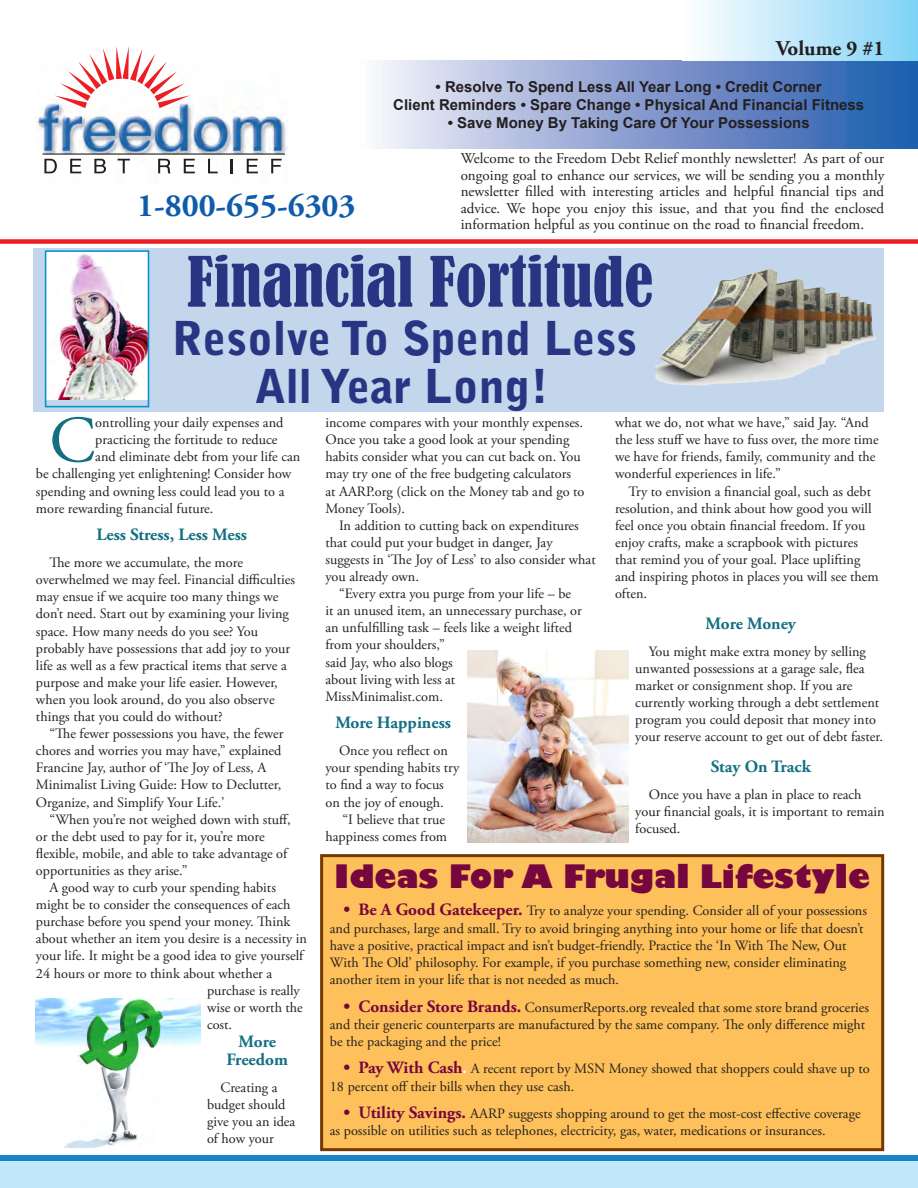
<style>
.page{position:relative;width:918px;height:1188px;background:#fff}
.page>*{position:absolute;margin:0;border:0;box-sizing:border-box;transform-origin:0 0}
.Normal_Paragraph_Sty{font:65.85px "Adobe Garamond Pro";color:#156f83}
.t1{font:condensed 64.5px "Bernard";color:#283583}
.t2{font:900 46.5px "Bell Gothic Std";color:#283583}
.t3{font:700 32.55px "Adobe Garamond Pro";color:#105cab}
.Normal_Paragraph_Sty-2{font:800 31.5px "Gill Sans";color:#76063e}
.t4{font:700 21px "Adobe Garamond Pro";color:#231f20}
.Normal_Paragraph_Sty-3{font:700 17.25px/18px "Adobe Garamond Pro";color:#156f83;text-align:center}
.t5{font:15px/16.5px "Adobe Garamond Pro";color:#231f20;text-align:justify}
.t6{font:700 15px "Arial";color:#231f20}
.Normal_Paragraph_Sty-4{font:14.25px/17.1px "Adobe Garamond Pro";color:#231f20}
.s1{font-weight:700;font-size:17.25px;color:#76063e}
.s2{font-weight:700;font-size:17.25px;color:#fff}
</style>
<div class="page">
<div style="left:0;top:1155px;width:918px;height:7px;background:#1b82c5"></div>
<div style="left:0;top:1162px;width:918px;height:26px;background:#c1e8fa"></div>
<div style="left:0;top:239px;width:918px;height:5px;background:#ee1d23"></div>
<div style="left:357px;top:61px;width:561px;height:88px;background:linear-gradient(to right,#f9f1f9,#1b54a9)"></div>
<div style="left:682px;top:0;width:236px;height:61px;background:linear-gradient(to right,#fffefe,#80d2f6)"></div>
<img style="left:35px;top:103px;width:253px;height:71px">
<svg style="left:55px;top:46px;width:135px;height:62px"></svg>
<svg style="left:44px;top:159px;width:13px;height:14px"></svg>
<svg style="left:70px;top:159px;width:11px;height:14px"></svg>
<svg style="left:94px;top:159px;width:12px;height:14px"></svg>
<svg style="left:118px;top:159px;width:12px;height:14px"></svg>
<svg style="left:158px;top:159px;width:13px;height:14px"></svg>
<svg style="left:184px;top:159px;width:11px;height:14px"></svg>
<svg style="left:208px;top:159px;width:10px;height:14px"></svg>
<hr style="left:230px;top:159px;width:3px;height:14px;background:#231f20">
<svg style="left:247px;top:159px;width:11px;height:14px"></svg>
<svg style="left:271px;top:159px;width:11px;height:14px"></svg>
<hr style="left:43px;top:153px;width:242px;height:2px;background:#231f20">
<div style="left:33px;top:248px;width:851px;height:164px;background:#c3d6ec"></div>
<div style="left:322px;top:856px;width:561px;height:294px;background:#fdc05a"></div>
<div style="left:320px;top:854px;width:564px;height:297px;border:3px solid #743801"></div>
<img style="left:48px;top:253px;width:98px;height:147px">
<div style="left:45px;top:250px;width:104px;height:157px;border:2px solid #0093d2"></div>
<img style="left:467px;top:651px;width:162px;height:192px">
<img style="left:36px;top:999px;width:165px;height:148px">
<img style="left:655px;top:269px;width:221px;height:116px">
<p class="t4" style="left:776px;top:36px;width:110px">Volume 9 #1</p>
<p class="t6" style="left:436px;top:77px;width:388px">• Resolve To Spend Less All Year Long • Credit Corner</p>
<p class="t6" style="left:393px;top:95px;width:472px">Client Reminders • Spare Change • Physical And Financial Fitness</p>
<p class="t6" style="left:448px;top:113px;width:364px">• Save Money By Taking Care Of Your Possessions</p>
<p class="t5" style="left:461px;top:151px;width:425px">Welcome to the Freedom Debt Relief monthly newsletter! As part of our ongoing goal to enhance our services, we will be sending you a monthly newsletter filled with interesting articles and helpful financial tips and advice. We hope you enjoy this issue, and that you find the enclosed information helpful as you continue on the road to financial freedom.</p>
<p class="t1" style="left:187px;top:244px;width:467px">Financial Fortitude</p>
<p class="t2" style="left:172px;top:311px;width:466px">Resolve To Spend Less</p>
<p class="t2" style="left:255px;top:359px;width:295px">All Year Long!</p>
<p class="t3" style="left:137px;top:186px;width:220px">1-800-655-6303</p>
<p class="Normal_Paragraph_Sty" style="left:49px;top:401px;width:47px">C</p>
<p class="Normal_Paragraph_Sty-4" style="left:95px;top:415px;width:190px">ontrolling your daily expenses and</p>
<p class="Normal_Paragraph_Sty-4" style="left:95px;top:432px;width:184px">practicing the fortitude to reduce</p>
<p class="Normal_Paragraph_Sty-4" style="left:95px;top:449px;width:207px">and eliminate debt from your life can</p>
<p class="Normal_Paragraph_Sty-4" style="left:36px;top:466px;width:257px">be challenging yet enlightening! Consider how</p>
<p class="Normal_Paragraph_Sty-4" style="left:36px;top:483px;width:250px">spending and owning less could lead you to a</p>
<p class="Normal_Paragraph_Sty-4" style="left:36px;top:500px;width:179px">more rewarding financial future.</p>
<p class="Normal_Paragraph_Sty-3" style="left:96px;top:526px;width:152px">Less Stress, Less Mess</p>
<p class="Normal_Paragraph_Sty-4" style="left:36px;top:555px;width:261px;text-indent:13px">The more we accumulate, the more overwhelmed we may feel. Financial difficulties may ensue if we acquire too many things we don’t need. Start out by examining your living space. How many needs do you see? You probably have possessions that add joy to your life as well as a few practical items that serve a purpose and make your life easier. However, when you look around, do you also observe things that you could do without?</p>
<p class="Normal_Paragraph_Sty-4" style="left:36px;top:726px;width:249px;text-indent:13px">“The fewer possessions you have, the fewer chores and worries you may have,” explained Francine Jay, author of ‘The Joy of Less, A Minimalist Living Guide: How to Declutter, Organize, and Simplify Your Life.’</p>
<p class="Normal_Paragraph_Sty-4" style="left:36px;top:811px;width:256px;text-indent:13px">“When you’re not weighed down with stuff, or the debt used to pay for it, you’re more flexible, mobile, and able to take advantage of opportunities as they arise.”</p>
<p class="Normal_Paragraph_Sty-4" style="left:49px;top:880px;width:228px">A good way to curb your spending habits</p>
<p class="Normal_Paragraph_Sty-4" style="left:36px;top:897px;width:256px">might be to consider the consequences of each</p>
<p class="Normal_Paragraph_Sty-4" style="left:36px;top:914px;width:256px">purchase before you spend your money. Think</p>
<p class="Normal_Paragraph_Sty-4" style="left:36px;top:931px;width:273px">about whether an item you desire is a necessity in</p>
<p class="Normal_Paragraph_Sty-4" style="left:36px;top:948px;width:269px">your life. It might be a good idea to give yourself</p>
<p class="Normal_Paragraph_Sty-4" style="left:36px;top:965px;width:238px">24 hours or more to think about whether a</p>
<p class="Normal_Paragraph_Sty-4" style="left:207px;top:982px;width:94px">purchase is really</p>
<p class="Normal_Paragraph_Sty-4" style="left:207px;top:999px;width:97px">wise or worth the</p>
<p class="Normal_Paragraph_Sty-4" style="left:207px;top:1016px;width:27px">cost.</p>
<p class="Normal_Paragraph_Sty-3" style="left:227px;top:1033px;width:63px">More<br>Freedom</p>
<p class="Normal_Paragraph_Sty-4" style="left:207px;top:1079px;width:90px;text-indent:13px">Creating a budget should give you an idea of how your</p>
<p class="Normal_Paragraph_Sty-4" style="left:326px;top:415px;width:261px">income compares with your monthly expenses.<br>Once you take a good look at your spending habits consider what you can cut back on. You may try one of the free budgeting calculators at AARP.org (click on the Money tab and go to Money Tools).</p>
<p class="Normal_Paragraph_Sty-4" style="left:326px;top:517px;width:272px;text-indent:13px">In addition to cutting back on expenditures that could put your budget in danger, Jay suggests in ‘The Joy of Less’ to also consider what you already own.</p>
<p class="Normal_Paragraph_Sty-4" style="left:326px;top:586px;width:258px;text-indent:13px">“Every extra you purge from your life – be it an unused item, an unnecessary purchase, or an unfulfilling task – feels like a weight lifted from your shoulders,”<br>said Jay, who also blogs<br>about living with less at<br>MissMinimalist.com.</p>
<p class="Normal_Paragraph_Sty-3" style="left:335px;top:714px;width:117px">More Happiness</p>
<p class="Normal_Paragraph_Sty-4" style="left:326px;top:743px;width:135px;text-indent:13px">Once you reflect on your spending habits try to find a way to focus on the joy of enough.</p>
<p class="Normal_Paragraph_Sty-4" style="left:326px;top:811px;width:123px;text-align:right">“I believe that true happiness comes from</p>
<p class="Normal_Paragraph_Sty-4" style="left:615px;top:415px;width:265px">what we do, not what we have,” said Jay. “And the less stuff we have to fuss over, the more time we have for friends, family, community and the wonderful experiences in life.”</p>
<p class="Normal_Paragraph_Sty-4" style="left:615px;top:483px;width:265px;text-indent:13px">Try to envision a financial goal, such as debt resolution, and think about how good you will feel once you obtain financial freedom. If you enjoy crafts, make a scrapbook with pictures that remind you of your goal. Place uplifting and inspiring photos in places you will see them often.</p>
<p class="Normal_Paragraph_Sty-3" style="left:706px;top:615px;width:92px">More Money</p>
<p class="Normal_Paragraph_Sty-4" style="left:635px;top:643px;width:249px;text-indent:13px">You might make extra money by selling unwanted possessions at a garage sale, flea market or consignment shop. If you are currently working through a debt settlement program you could deposit that money into your reserve account to get out of debt faster.</p>
<p class="Normal_Paragraph_Sty-3" style="left:711px;top:758px;width:101px">Stay On Track</p>
<p class="Normal_Paragraph_Sty-4" style="left:635px;top:786px;width:251px;text-indent:13px">Once you have a plan in place to reach your financial goals, it is important to remain focused.</p>
<p class="Normal_Paragraph_Sty-2" style="left:334px;top:856px;width:537px">Ideas For A Frugal Lifestyle</p>
<p class="Normal_Paragraph_Sty-4" style="left:330px;top:903px;width:539px;text-indent:13px"><span class="s1">• Be A Good Gatekeeper.</span> Try to analyze your spending. Consider all of your possessions and purchases, large and small. Try to avoid bringing anything into your home or life that doesn’t have a positive, practical impact and isn’t budget-friendly. Practice the ‘In With The New, Out With The Old’ philosophy. For example, if you purchase something new, consider eliminating another item in your life that is not needed as much.</p>
<p class="Normal_Paragraph_Sty-4" style="left:330px;top:999px;width:541px;text-indent:13px"><span class="s1">• Consider Store Brands.</span> ConsumerReports.org revealed that some store brand groceries and their generic counterparts are manufactured by the same company. The only difference might be the packaging and the price!</p>
<p class="Normal_Paragraph_Sty-4" style="left:330px;top:1061px;width:541px;text-indent:14px"><span class="s1">• Pay With Cash</span><span class="s2">.</span> A recent report by MSN Money showed that shoppers could shave up to<br>18 percent off their bills when they use cash.</p>
<p class="Normal_Paragraph_Sty-4" style="left:330px;top:1106px;width:532px;text-indent:13px"><span class="s1">• Utility Savings.</span> AARP suggests shopping around to get the most-cost effective coverage as possible on utilities such as telephones, electricity, gas, water, medications or insurances.</p>
</div>
